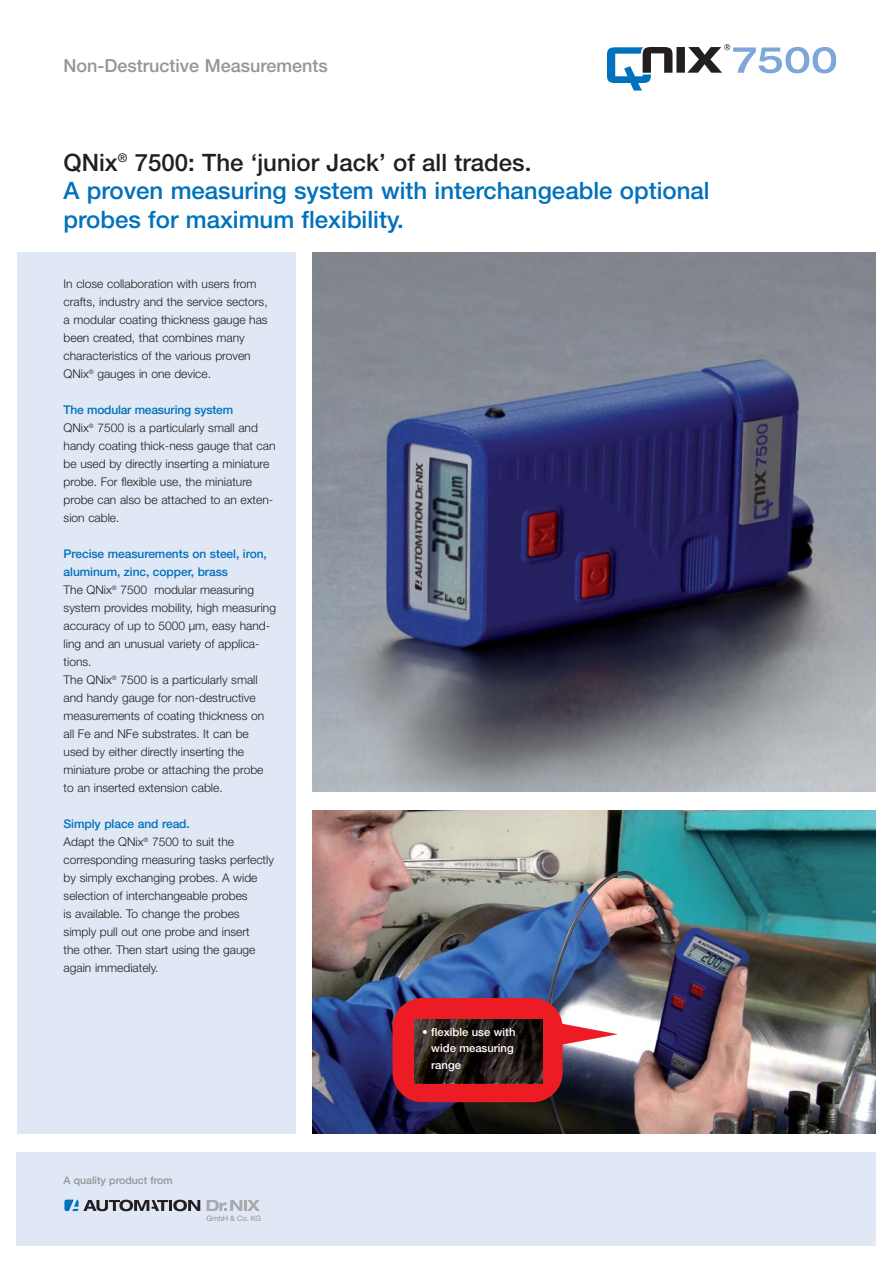
<style>
.page{position:relative;width:893px;height:1263px;background:#fff}
.page>*{position:absolute;margin:0;border:0;box-sizing:border-box;transform-origin:0 0}
.t1{font:500 24px/28.8px "Helvetica Neue";color:#0071bc}
.t2{font:500 18px "Helvetica Neue";color:#939598}
.t3{font:300 12px/18px "Helvetica Neue";color:#231f20}
.t4{font:500 11.25px/16.5px "Helvetica Neue";color:#fff}
.t5{font:500 10.5px "Helvetica Neue";color:#939598}
.t6{font:7.5px "Helvetica Neue";letter-spacing:-.005em;color:#939598}
.s1{color:#231f20}
.s2{font-weight:500;color:#0071bc}
</style>
<div class="page">
<div style="left:17px;top:252px;width:278px;height:882px;background:#e0e7f5"></div>
<div style="left:676px;top:47px;width:9px;height:26px;background:#231f20"></div>
<svg style="left:687px;top:44px;width:149px;height:29px"></svg>
<svg style="left:607px;top:47px;width:65px;height:44px"></svg>
<div style="left:17px;top:1152px;width:859px;height:94px;background:#e0e7f5"></div>
<svg style="left:207px;top:1200px;width:53px;height:11px"></svg>
<svg style="left:64px;top:1200px;width:136px;height:11px"></svg>
<img style="left:312px;top:810px;width:564px;height:324px">
<img style="left:312px;top:252px;width:564px;height:540px">
<div style="left:392px;top:998px;width:171px;height:104px;background:#ed1c24;border-radius:30px"></div>
<svg style="left:562px;top:1023px;width:56px;height:23px"></svg>
<img style="left:414px;top:1020px;width:128px;height:63px">
<h2 class="t2" style="left:64px;top:59px;width:266px">Non-Destructive Measurements</h2>
<h1 class="t1" style="left:64px;top:150px;width:647px"><span class="s1">QNix</span><sup>®</sup> <span class="s1">7500: The ‘junior Jack’ of all trades.<br></span>A proven measuring system with interchangeable optional probes for maximum flexibility.</h1>
<p class="t3" style="left:64px;top:276px;width:206px">In close collaboration with users from crafts, industry and the service sectors, a modular coating thickness gauge has been created, that combines many characteristics of the various proven QNix<sup>®</sup> gauges in one device.</p>
<p class="t3" style="left:64px;top:402px;width:213px"><span class="s2">The modular measuring system<br></span>QNix<sup>®</sup> 7500 is a particularly small and handy coating thick-ness gauge that can be used by directly inserting a miniature probe. For flexible use, the miniature probe can also be attached to an exten&shy;sion cable.</p>
<p class="t3" style="left:64px;top:546px;width:214px"><span class="s2">Precise measurements on steel, iron, aluminum, zinc, copper, brass<br></span>The QNix<sup>®</sup> 7500 modular measuring system provides mobility, high measuring accuracy of up to 5000 µm, easy hand&shy;ling and an unusual variety of applica&shy;tions.<br>The QNix<sup>®</sup> 7500 is a particularly small and handy gauge for non-destructive measurements of coating thickness on all Fe and NFe substrates. It can be used by either directly inserting the miniature probe or attaching the probe to an inserted extension cable.</p>
<p class="t3" style="left:64px;top:816px;width:212px"><span class="s2">Simply place and read.<br></span>Adapt the QNix<sup>®</sup> 7500 to suit the corresponding measuring tasks perfectly by simply exchanging probes. A wide selection of interchangeable probes<br>is available. To change the probes simply pull out one probe and insert<br>the other. Then start using the gauge again immediately.</p>
<p class="t5" style="left:64px;top:1177px;width:111px">A quality product from</p>
<p class="t6" style="left:206px;top:1215px;width:56px">GmbH &amp; Co. KG</p>
<p class="t4" style="left:431px;top:1025px;width:86px;text-indent:-9px">• flexible use with wide measuring range</p>
</div>
